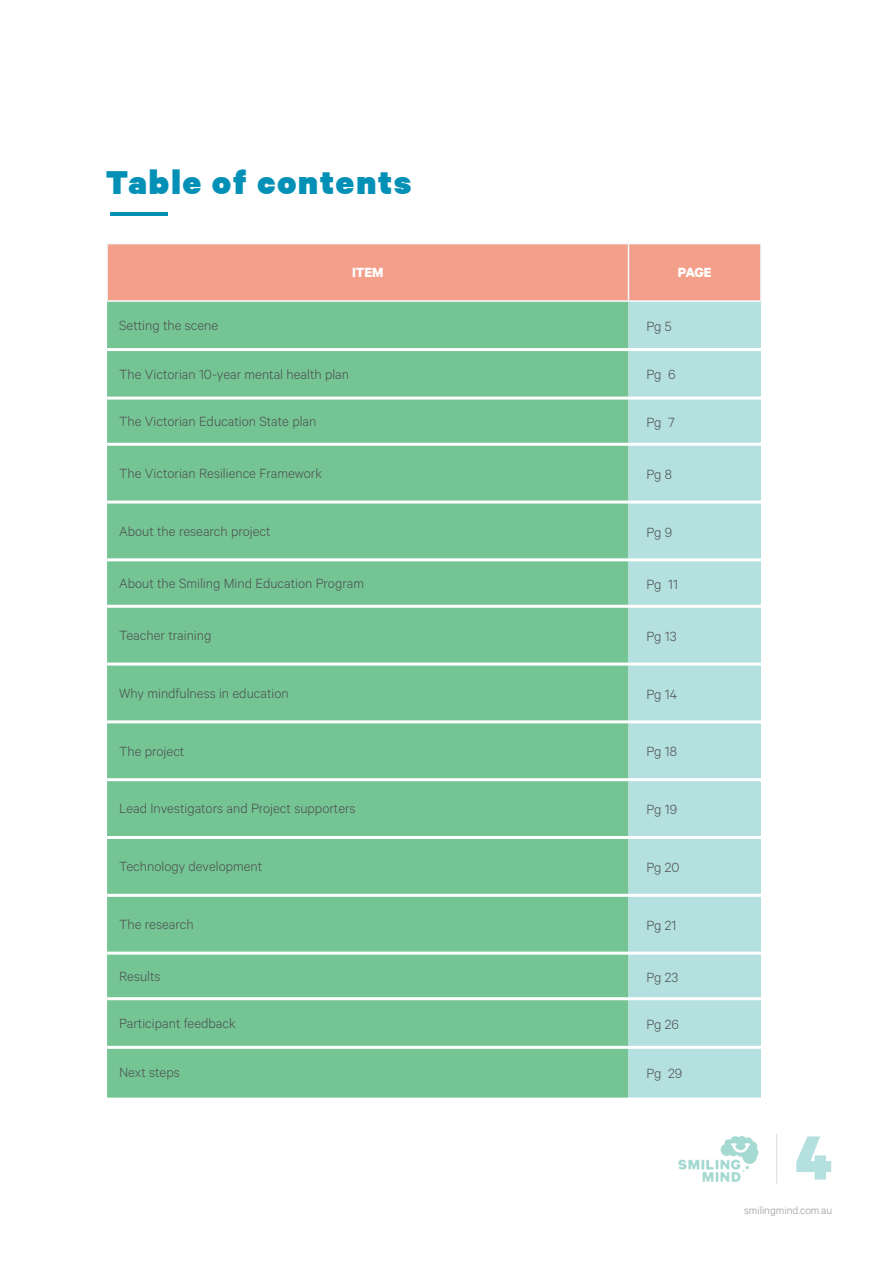
<style>
.page{position:relative;width:893px;height:1263px;background:#fff}
.page>*{position:absolute;margin:0;border:0;box-sizing:border-box;transform-origin:0 0}
.t1{font:900 70.2px "Calibre";color:#b4e0df}
.t2{font:900 37.5px "Calibre";letter-spacing:.055em;color:#0390b6}
.t3{font:300 15px "Calibre";color:#4c4d4f}
.t4{font:700 15px "Calibre";color:#fff}
.t5{font:300 12px "Calibre";color:#939597}
</style>
<div class="page">
<hr style="left:776px;top:1134px;width:1px;height:50px;background:#dbdcde">
<div style="left:108px;top:244px;width:652px;height:56px;background:#f39f89"></div>
<div style="left:107px;top:302px;width:521px;height:795px;background:#75c594"></div>
<div style="left:628px;top:302px;width:133px;height:795px;background:#b4e0df"></div>
<hr style="left:107px;top:348px;width:521px;height:3px;background:#fff">
<hr style="left:628px;top:348px;width:133px;height:3px;background:#fff">
<hr style="left:107px;top:397px;width:521px;height:3px;background:#fff">
<hr style="left:628px;top:397px;width:133px;height:3px;background:#fff">
<hr style="left:107px;top:443px;width:521px;height:3px;background:#fff">
<hr style="left:628px;top:443px;width:133px;height:3px;background:#fff">
<hr style="left:107px;top:500px;width:521px;height:3px;background:#fff">
<hr style="left:628px;top:500px;width:133px;height:3px;background:#fff">
<hr style="left:107px;top:558px;width:521px;height:3px;background:#fff">
<hr style="left:628px;top:558px;width:133px;height:3px;background:#fff">
<hr style="left:107px;top:605px;width:521px;height:3px;background:#fff">
<hr style="left:628px;top:605px;width:133px;height:3px;background:#fff">
<hr style="left:107px;top:662px;width:521px;height:3px;background:#fff">
<hr style="left:628px;top:662px;width:133px;height:3px;background:#fff">
<hr style="left:107px;top:720px;width:521px;height:3px;background:#fff">
<hr style="left:628px;top:720px;width:133px;height:3px;background:#fff">
<hr style="left:107px;top:778px;width:521px;height:3px;background:#fff">
<hr style="left:628px;top:778px;width:133px;height:3px;background:#fff">
<hr style="left:107px;top:836px;width:521px;height:3px;background:#fff">
<hr style="left:628px;top:836px;width:133px;height:3px;background:#fff">
<hr style="left:107px;top:894px;width:521px;height:3px;background:#fff">
<hr style="left:628px;top:894px;width:133px;height:3px;background:#fff">
<hr style="left:107px;top:951px;width:521px;height:3px;background:#fff">
<hr style="left:628px;top:951px;width:133px;height:3px;background:#fff">
<hr style="left:107px;top:997px;width:521px;height:3px;background:#fff">
<hr style="left:628px;top:997px;width:133px;height:3px;background:#fff">
<hr style="left:107px;top:1046px;width:521px;height:3px;background:#fff">
<hr style="left:628px;top:1046px;width:133px;height:3px;background:#fff">
<hr style="left:106px;top:243px;width:522px;height:1px;background:#f3fcff">
<hr style="left:106px;top:244px;width:2px;height:56px;background:#f3fcff">
<hr style="left:628px;top:243px;width:134px;height:1px;background:#f3fcff">
<hr style="left:628px;top:244px;width:1px;height:56px;background:#f3fcff">
<hr style="left:760px;top:244px;width:2px;height:56px;background:#f3fcff">
<hr style="left:106px;top:300px;width:522px;height:2px;background:#f3fcff">
<hr style="left:628px;top:300px;width:134px;height:2px;background:#f3fcff">
<hr style="left:111px;top:212px;width:57px;height:3px;background:#0390b6">
<img style="left:678px;top:1136px;width:81px;height:46px">
<h2 class="t2" style="left:106px;top:159px;width:307px">Table of contents</h2>
<p class="t4" style="left:352px;top:263px;width:33px">ITEM</p>
<p class="t4" style="left:678px;top:263px;width:35px">PAGE</p>
<p class="t3" style="left:119px;top:317px;width:101px">Setting the scene</p>
<p class="t3" style="left:646px;top:318px;width:27px">Pg 5</p>
<p class="t3" style="left:119px;top:365px;width:232px">The Victorian 10-year mental health plan</p>
<p class="t3" style="left:646px;top:366px;width:31px">Pg 6</p>
<p class="t3" style="left:119px;top:413px;width:199px">The Victorian Education State plan</p>
<p class="t3" style="left:646px;top:413px;width:30px">Pg 7</p>
<p class="t3" style="left:119px;top:465px;width:205px">The Victorian Resilience Framework</p>
<p class="t3" style="left:646px;top:465px;width:27px">Pg 8</p>
<p class="t3" style="left:119px;top:522px;width:153px">About the research project</p>
<p class="t3" style="left:646px;top:523px;width:27px">Pg 9</p>
<p class="t3" style="left:119px;top:574px;width:246px">About the Smiling Mind Education Program</p>
<p class="t3" style="left:646px;top:575px;width:33px">Pg 11</p>
<p class="t3" style="left:119px;top:627px;width:94px">Teacher training</p>
<p class="t3" style="left:646px;top:627px;width:32px">Pg 13</p>
<p class="t3" style="left:119px;top:684px;width:171px">Why mindfulness in education</p>
<p class="t3" style="left:646px;top:685px;width:32px">Pg 14</p>
<p class="t3" style="left:119px;top:742px;width:67px">The project</p>
<p class="t3" style="left:646px;top:743px;width:32px">Pg 18</p>
<p class="t3" style="left:119px;top:800px;width:238px">Lead Investigators and Project supporters</p>
<p class="t3" style="left:646px;top:801px;width:32px">Pg 19</p>
<p class="t3" style="left:119px;top:858px;width:145px">Technology development</p>
<p class="t3" style="left:646px;top:858px;width:35px">Pg 20</p>
<p class="t3" style="left:119px;top:916px;width:76px">The research</p>
<p class="t3" style="left:646px;top:916px;width:31px">Pg 21</p>
<p class="t3" style="left:119px;top:967px;width:43px">Results</p>
<p class="t3" style="left:646px;top:968px;width:33px">Pg 23</p>
<p class="t3" style="left:119px;top:1014px;width:118px">Participant feedback</p>
<p class="t3" style="left:646px;top:1015px;width:34px">Pg 26</p>
<p class="t3" style="left:119px;top:1064px;width:62px">Next steps</p>
<p class="t3" style="left:646px;top:1065px;width:37px">Pg 29</p>
<h1 class="t1" style="left:795px;top:1113px;width:39px">4</h1>
<p class="t5" style="left:744px;top:1204px;width:90px">smilingmind.com.au</p>
</div>
